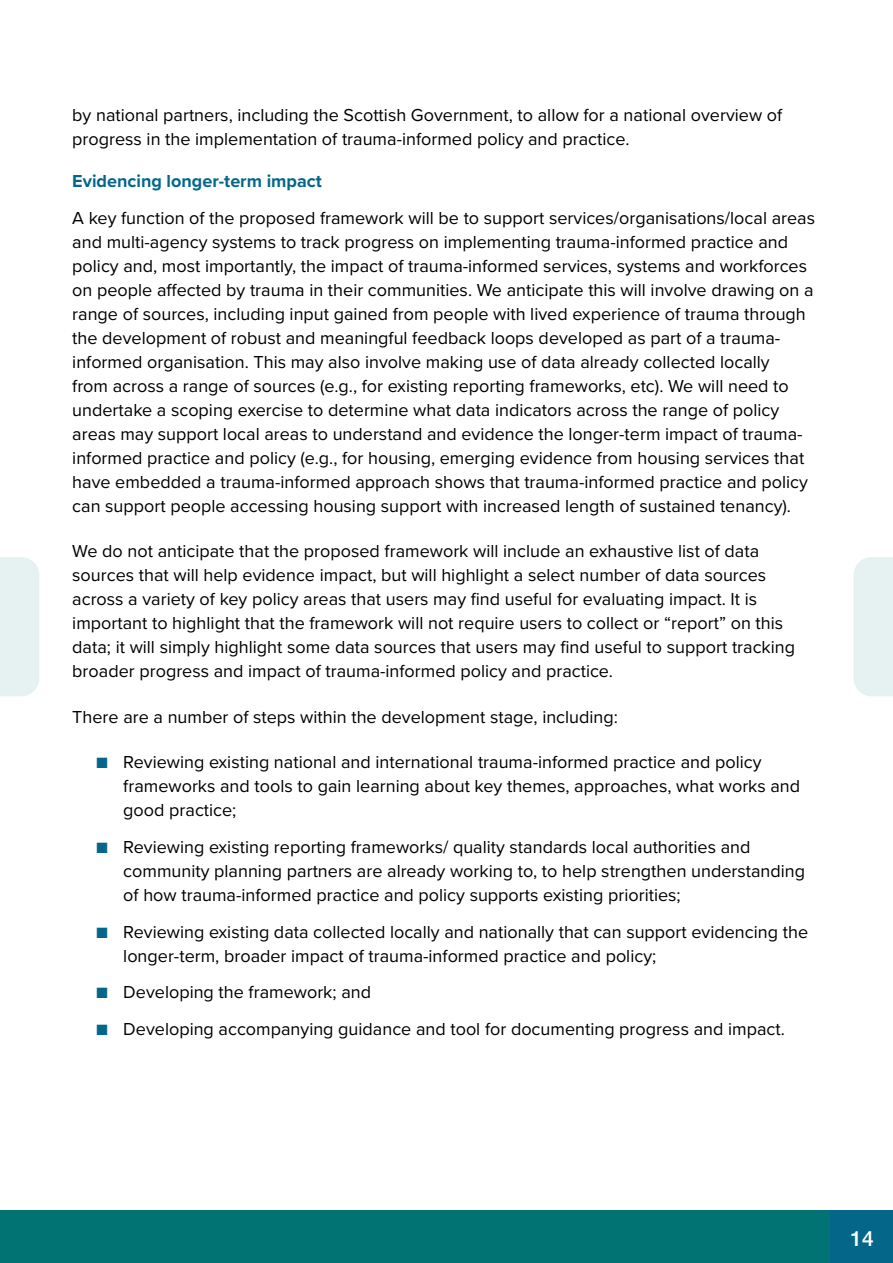
<style>
.page{position:relative;width:893px;height:1263px;background:#fff}
.page>*{position:absolute;margin:0;border:0;box-sizing:border-box;transform-origin:0 0}
.t1{font:500 21px "Helvetica Neue";color:#fff}
.body_text{font:18px/24px "Proxima Nova";color:#000}
.bullets{font:18px/24px "Proxima Nova";color:#000}
.t2{font:700 18px "Proxima Nova";color:#04678a}
.s1{color:#04678a}
</style>
<div class="page">
<div style="left:0;top:1211px;width:831px;height:52px;background:#027373"></div>
<div style="left:831px;top:1211px;width:62px;height:52px;background:#04678a"></div>
<div style="left:0;top:557px;width:39px;height:139px;background:#e6f1f1"></div>
<div style="left:854px;top:557px;width:39px;height:139px;background:#e6f1f1"></div>
<p class="body_text" style="left:72px;top:102px;width:711px">by national partners, including the Scottish Government, to allow for a national overview of progress in the implementation of trauma-informed policy and practice.</p>
<h4 class="t2" style="left:72px;top:168px;width:251px">Evidencing longer-term impact</h4>
<p class="body_text" style="left:72px;top:205px;width:744px">A key function of the proposed framework will be to support services/organisations/local areas and multi-agency systems to track progress on implementing trauma-informed practice and policy and, most importantly, the impact of trauma-informed services, systems and workforces on people affected by trauma in their communities. We anticipate this will involve drawing on a range of sources, including input gained from people with lived experience of trauma through the development of robust and meaningful feedback loops developed as part of a trauma&shy;informed organisation. This may also involve making use of data already collected locally<br>from across a range of sources (e.g., for existing reporting frameworks, etc). We will need to undertake a scoping exercise to determine what data indicators across the range of policy areas may support local areas to understand and evidence the longer-term impact of trauma&shy;informed practice and policy (e.g., for housing, emerging evidence from housing services that have embedded a trauma-informed approach shows that trauma-informed practice and policy can support people accessing housing support with increased length of sustained tenancy).</p>
<p class="body_text" style="left:72px;top:539px;width:724px">We do not anticipate that the proposed framework will include an exhaustive list of data sources that will help evidence impact, but will highlight a select number of data sources across a variety of key policy areas that users may find useful for evaluating impact. It is important to highlight that the framework will not require users to collect or “report” on this data; it will simply highlight some data sources that users may find useful to support tracking broader progress and impact of trauma-informed policy and practice.</p>
<p class="body_text" style="left:72px;top:704px;width:547px">There are a number of steps within the development stage, including:</p>
<p class="bullets" style="left:123px;top:749px;width:678px;text-indent:-27px"><span class="s1">■</span> Reviewing existing national and international trauma-informed practice and policy frameworks and tools to gain learning about key themes, approaches, what works and good practice;</p>
<p class="bullets" style="left:123px;top:834px;width:683px;text-indent:-27px"><span class="s1">■</span> Reviewing existing reporting frameworks/ quality standards local authorities and community planning partners are already working to, to help strengthen understanding of how trauma-informed practice and policy supports existing priorities;</p>
<p class="bullets" style="left:123px;top:919px;width:686px;text-indent:-27px"><span class="s1">■</span> Reviewing existing data collected locally and nationally that can support evidencing the longer-term, broader impact of trauma-informed practice and policy;</p>
<p class="bullets" style="left:96px;top:979px;width:276px"><span class="s1">■</span> Developing the framework; and</p>
<p class="bullets" style="left:96px;top:1016px;width:690px"><span class="s1">■</span> Developing accompanying guidance and tool for documenting progress and impact.</p>
<p class="t1" style="left:850px;top:1221px;width:25px">14</p>
</div>
